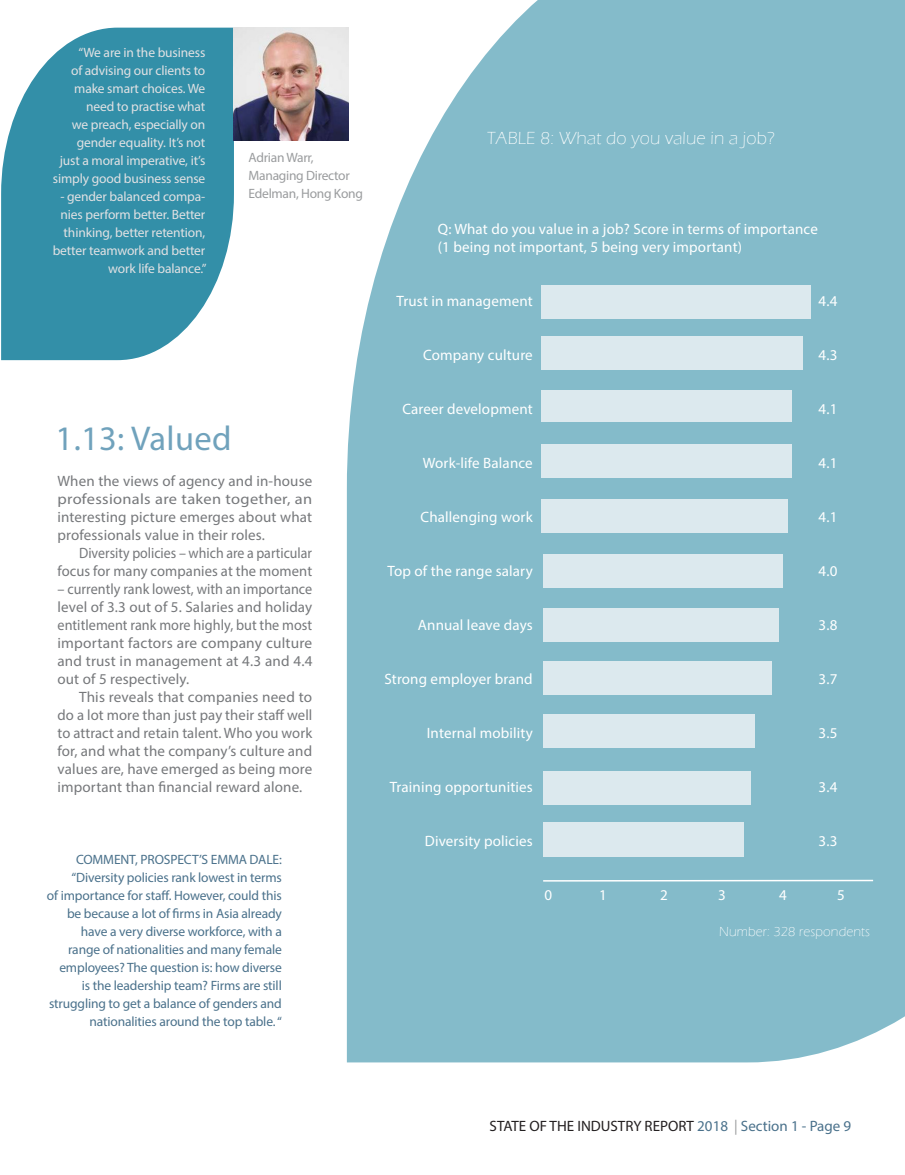
<style>
.page{position:relative;width:905px;height:1175px;background:#fff}
.page>*{position:absolute;margin:0;border:0;box-sizing:border-box;transform-origin:0 0}
.t1{font:34.5px "Myriad Pro";letter-spacing:.01em;color:#70a2bc}
.t2{font:300 18px "Eras ITC";letter-spacing:.01em;color:#fff}
.t3{font:15px/18px "Myriad Pro";letter-spacing:.01em;color:#76787b;text-align:justify}
.t4{font:15px/18px "Myriad Pro";letter-spacing:.01em;color:#fff}
.t5{font:15px/18px "Myriad Pro";letter-spacing:.01em;color:#76787b;text-align:justify;scale:.94 1}
.t6{font:15px/18px "Myriad Pro";letter-spacing:.01em;color:#76787b;text-align:right;scale:.92 1}
.t7{font:15px "Myriad Pro";color:#231f20}
.t8{font:13.5px/18px "Myriad Pro";letter-spacing:-.01em;color:#4a718b;text-align:right}
.t9{font:13.5px/18px "Myriad Pro";letter-spacing:-.01em;color:#e1e1e3;text-align:right}
.t10{font:13.5px/18px "Myriad Pro";letter-spacing:-.02em;color:#9a9c9e}
.t11{font:300 13.5px "Eras ITC";letter-spacing:.01em;color:#fff}
.s1{color:#4a718b}
.s2{color:#9a9c9e}
</style>
<div class="page">
<div style="left:347px;top:0;width:557px;height:1062px;background:#84bbca"></div>
<svg style="left:1px;top:28px;width:233px;height:332px;fill:#338fa8"></svg>
<img style="left:234px;top:28px;width:115px;height:112px">
<hr style="left:543px;top:879px;width:330px;height:2px;background:#fff">
<div style="left:541px;top:285px;width:269px;height:33px;background:#dce9ee"></div>
<div style="left:541px;top:336px;width:261px;height:33px;background:#dce9ee"></div>
<div style="left:541px;top:390px;width:250px;height:32px;background:#dce9ee"></div>
<div style="left:541px;top:444px;width:250px;height:33px;background:#dce9ee"></div>
<div style="left:541px;top:499px;width:246px;height:34px;background:#dce9ee"></div>
<div style="left:543px;top:555px;width:239px;height:33px;background:#dce9ee"></div>
<div style="left:543px;top:608px;width:235px;height:34px;background:#dce9ee"></div>
<div style="left:543px;top:661px;width:228px;height:33px;background:#dce9ee"></div>
<div style="left:543px;top:714px;width:211px;height:33px;background:#dce9ee"></div>
<div style="left:543px;top:771px;width:207px;height:33px;background:#dce9ee"></div>
<div style="left:543px;top:822px;width:200px;height:34px;background:#dce9ee"></div>
<p class="t9" style="left:53px;top:43px;width:154px">“We are in the business<br>of advising our clients to make smart choices. We need to practise what<br>we preach, especially on gender equality. It’s not<br>just a moral imperative, it’s simply good business sense</p>
<p class="t9" style="left:53px;top:187px;width:155px">- gender balanced compa&shy;nies perform better. Better thinking, better retention, better teamwork and better work life balance.”</p>
<p class="t10" style="left:248px;top:148px;width:116px">Adrian Warr,<br>Managing Director<br>Edelman, Hong Kong</p>
<h1 class="t1" style="left:56px;top:417px;width:177px">1.13: Valued</h1>
<p class="t3" style="left:57px;top:472px;width:256px">When the views of agency and in-house professionals are taken together, an interesting picture emerges about what professionals value in their roles.</p>
<p class="t6" style="left:57px;top:544px;width:278px">Diversity policies – which are a particular focus for many companies at the moment</p>
<p class="t5" style="left:57px;top:580px;width:273px">– currently rank lowest, with an importance level of 3.3 out of 5. Salaries and holiday entitlement rank more highly, but the most important factors are company culture and trust in management at 4.3 and 4.4 out of 5 respectively.</p>
<p class="t3" style="left:57px;top:688px;width:256px;text-indent:22px">This reveals that companies need to do a lot more than just pay their staff well to attract and retain talent. Who you work for, and what the company’s culture and values are, have emerged as being more important than financial reward alone.</p>
<p class="t8" style="left:47px;top:850px;width:236px">COMMENT, PROSPECT’S EMMA DALE: “Diversity policies rank lowest in terms<br>of importance for staff. However, could this be because a lot of firms in Asia already have a very diverse workforce, with a range of nationalities and many female employees? The question is: how diverse<br>is the leadership team? Firms are still struggling to get a balance of genders and nationalities around the top table. “</p>
<h2 class="t2" style="left:487px;top:128px;width:289px">TABLE 8: What do you value in a job?</h2>
<p class="t4" style="left:438px;top:220px;width:381px">Q: What do you value in a job? Score in terms of importance (1 being not important, 5 being very important)</p>
<p class="t4" style="left:396px;top:292px;width:138px">Trust in management</p>
<p class="t4" style="left:818px;top:292px;width:20px">4.4</p>
<p class="t4" style="left:423px;top:346px;width:111px">Company culture</p>
<p class="t4" style="left:818px;top:346px;width:20px">4.3</p>
<p class="t4" style="left:402px;top:400px;width:132px">Career development</p>
<p class="t4" style="left:818px;top:400px;width:20px">4.1</p>
<p class="t4" style="left:423px;top:454px;width:111px">Work-life Balance</p>
<p class="t4" style="left:818px;top:454px;width:20px">4.1</p>
<p class="t4" style="left:420px;top:508px;width:114px">Challenging work</p>
<p class="t4" style="left:818px;top:508px;width:20px">4.1</p>
<p class="t4" style="left:387px;top:562px;width:147px">Top of the range salary</p>
<p class="t4" style="left:818px;top:562px;width:20px">4.0</p>
<p class="t4" style="left:418px;top:616px;width:116px">Annual leave days</p>
<p class="t4" style="left:818px;top:616px;width:20px">3.8</p>
<p class="t4" style="left:384px;top:670px;width:150px">Strong employer brand</p>
<p class="t4" style="left:818px;top:670px;width:20px">3.7</p>
<p class="t4" style="left:426px;top:724px;width:108px">Internal mobility</p>
<p class="t4" style="left:818px;top:724px;width:20px">3.5</p>
<p class="t4" style="left:389px;top:778px;width:145px">Training opportunities</p>
<p class="t4" style="left:818px;top:778px;width:20px">3.4</p>
<p class="t4" style="left:425px;top:832px;width:109px">Diversity policies</p>
<p class="t4" style="left:818px;top:832px;width:20px">3.3</p>
<p class="t4" style="left:544px;top:886px;width:9px">0</p>
<p class="t4" style="left:599px;top:886px;width:9px">1</p>
<p class="t4" style="left:660px;top:886px;width:9px">2</p>
<p class="t4" style="left:718px;top:886px;width:9px">3</p>
<p class="t4" style="left:779px;top:886px;width:9px">4</p>
<p class="t4" style="left:837px;top:886px;width:9px">5</p>
<p class="t11" style="left:719px;top:924px;width:152px">Number: 328 respondents</p>
<p class="t7" style="left:489px;top:1117px;width:363px">STATE OF THE INDUSTRY REPORT <span class="s1">2018</span> <span class="s2">|</span> <span class="s1">Section 1 - Page 9</span></p>
</div>
